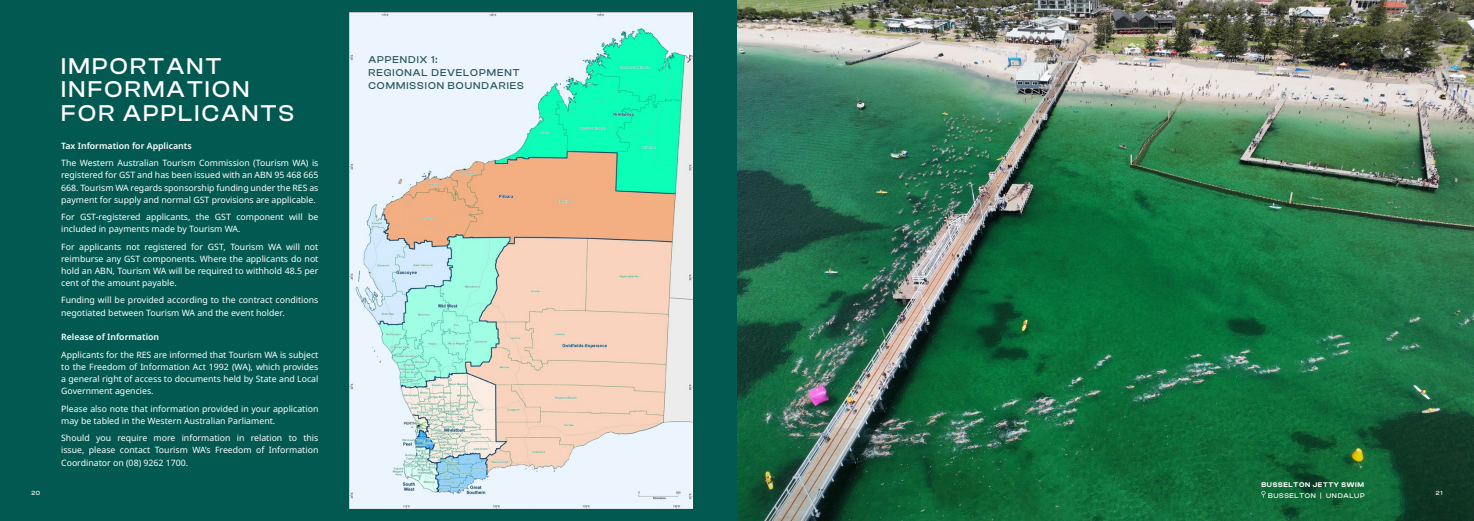
<style>
.page{position:relative;width:1474px;height:521px;background:#fff}
.page>*{position:absolute;margin:0;border:0;box-sizing:border-box;transform-origin:0 0}
.t1{font:500 23.62px/23.6px "Clash Display";letter-spacing:.1em;color:#fff}
.t2{font:500 10.24px/13px "Clash Display";letter-spacing:.1em;color:#28535a}
.t3{font:8.75px/12.2px "Noto Sans";color:#fff;text-align:justify}
.t4{font:600 8.75px "Noto Sans";color:#fff}
.t5{font:600 7px "Clash Display";letter-spacing:.1em;color:#fff}
.t6{font:500 7px "Clash Display";letter-spacing:.1em;color:#fff}
.t7{font:500 6.12px "Clash Display";color:#fff}
</style>
<div class="page">
<div style="left:0;top:0;width:1473px;height:521px;background:#025951"></div>
<img style="left:737px;top:0;width:736px;height:377px">
<img style="left:737px;top:377px;width:736px;height:144px">
<img style="left:349px;top:13px;width:343px;height:495px">
<svg style="left:1261px;top:491px;width:4px;height:7px"></svg>
<h1 class="t1" style="left:61px;top:54px;width:234px">IMPORTANT<br>INFORMATION<br>FOR APPLICANTS</h1>
<p class="t2" style="left:368px;top:53px;width:157px">APPENDIX 1:<br>REGIONAL DEVELOPMENT<br>COMMISSION BOUNDARIES</p>
<p class="t4" style="left:61px;top:139px;width:132px">Tax Information for Applicants</p>
<p class="t3" style="left:61px;top:157px;width:259px">The Western Australian Tourism Commission (Tourism WA) is registered for GST and has been issued with an ABN 95 468 665<br>668. Tourism WA regards sponsorship funding under the RES as payment for supply and normal GST provisions are applicable.</p>
<p class="t3" style="left:61px;top:211px;width:259px">For GST-registered applicants, the GST component will be included in payments made by Tourism WA.</p>
<p class="t3" style="left:61px;top:240px;width:259px">For applicants not registered for GST, Tourism WA will not reimburse any GST components. Where the applicants do not hold an ABN, Tourism WA will be required to withhold 48.5 per cent of the amount payable.</p>
<p class="t3" style="left:61px;top:294px;width:259px">Funding will be provided according to the contract conditions negotiated between Tourism WA and the event holder.</p>
<p class="t4" style="left:61px;top:331px;width:99px">Release of Information</p>
<p class="t3" style="left:61px;top:348px;width:259px">Applicants for the RES are informed that Tourism WA is subject to the Freedom of Information Act 1992 (WA), which provides a general right of access to documents held by State and Local Government agencies.</p>
<p class="t3" style="left:61px;top:402px;width:259px">Please also note that information provided in your application may be tabled in the Western Australian Parliament.</p>
<p class="t3" style="left:61px;top:432px;width:259px">Should you require more information in relation to this issue, please contact Tourism WA’s Freedom of Information Coordinator on (08) 9262 1700.</p>
<p class="t5" style="left:1261px;top:481px;width:104px">BUSSELTON JETTY SWIM</p>
<p class="t7" style="left:32px;top:489px;width:10px">20</p>
<p class="t7" style="left:1435px;top:489px;width:8px">21</p>
<p class="t6" style="left:1268px;top:491px;width:98px">BUSSELTON | UNDALUP</p>
</div>
